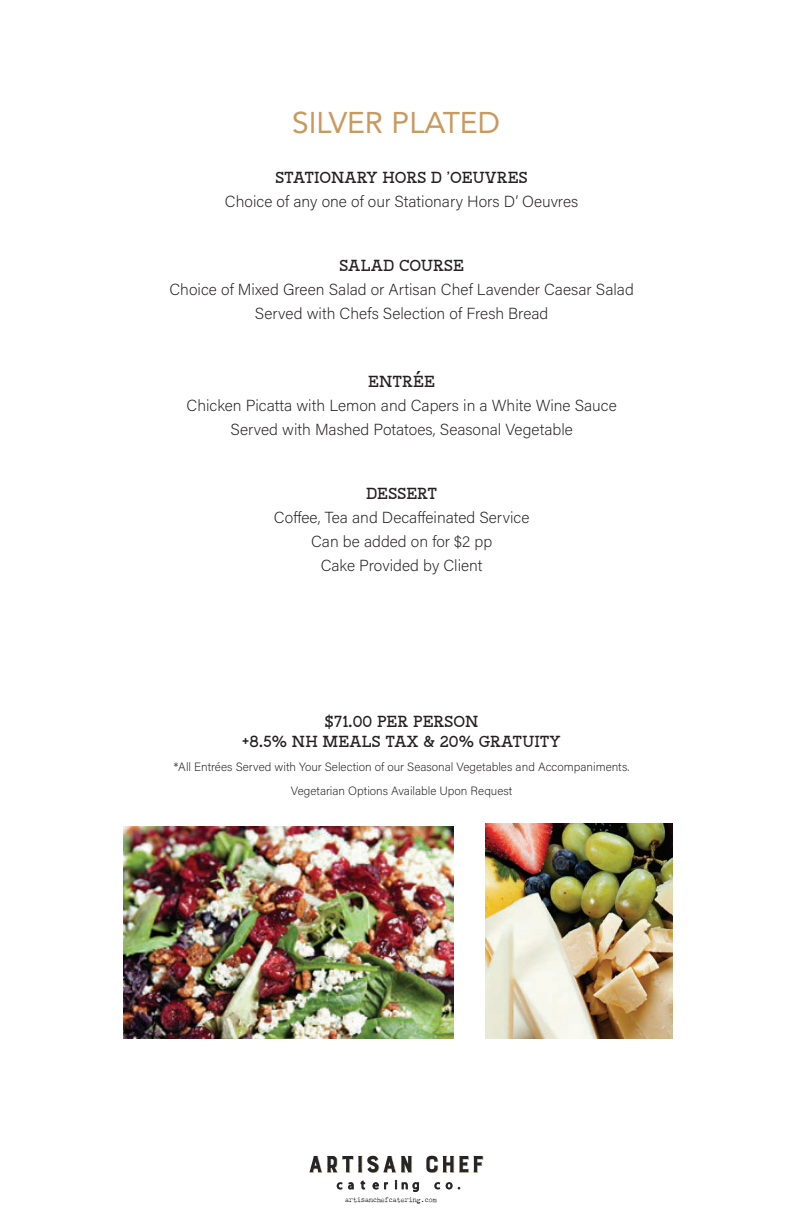
<style>
.page{position:relative;width:792px;height:1224px;background:#fff}
.page>*{position:absolute;margin:0;border:0;box-sizing:border-box;transform-origin:0 0}
.Header1{font:30px "Avenir";color:#ca995e}
.t1{font:200 16px "Acumin Pro";color:#231f20}
.SubHead_1{font:16px "Neilvard Four";letter-spacing:-.01em;color:#231f20}
.t2{font:12.6px "Myriad Pro";letter-spacing:.415em;color:#242524}
.t3{font:12.6px "Myriad Pro";letter-spacing:.45em;color:#242524}
.t4{font:200 12px "Acumin Pro";color:#231f20}
.t5{font:6.6px "Chandler 42";color:#242524}
</style>
<div class="page">
<img style="left:124px;top:826px;width:330px;height:212px">
<img style="left:486px;top:824px;width:187px;height:214px">
<svg style="left:309px;top:1156px;width:104px;height:17px"></svg>
<svg style="left:426px;top:1156px;width:58px;height:17px"></svg>
<p class="Header1" style="left:292px;top:99px;width:209px">SILVER PLATED</p>
<p class="SubHead_1" style="left:276px;top:165px;width:254px">STATIONARY HORS D ’OEUVRES</p>
<p class="t1" style="left:225px;top:190px;width:355px">Choice of any one of our Stationary Hors D’ Oeuvres</p>
<p class="SubHead_1" style="left:339px;top:253px;width:126px">SALAD COURSE</p>
<p class="t1" style="left:169px;top:278px;width:466px">Choice of Mixed Green Salad or Artisan Chef Lavender Caesar Salad</p>
<p class="t1" style="left:255px;top:302px;width:295px">Served with Chefs Selection of Fresh Bread</p>
<p class="SubHead_1" style="left:368px;top:369px;width:68px">ENTRÉE</p>
<p class="t1" style="left:187px;top:394px;width:432px">Chicken Picatta with Lemon and Capers in a White Wine Sauce</p>
<p class="t1" style="left:231px;top:418px;width:344px">Served with Mashed Potatoes, Seasonal Vegetable</p>
<p class="SubHead_1" style="left:366px;top:481px;width:73px">DESSERT</p>
<p class="t1" style="left:274px;top:506px;width:257px">Coffee, Tea and Decaffeinated Service</p>
<p class="t1" style="left:311px;top:530px;width:183px">Can be added on for $2 pp</p>
<p class="t1" style="left:321px;top:554px;width:163px">Cake Provided by Client</p>
<p class="SubHead_1" style="left:325px;top:709px;width:155px">$71.00 PER PERSON</p>
<p class="SubHead_1" style="left:242px;top:729px;width:320px">+8.5% NH MEALS TAX &amp; 20% GRATUITY</p>
<p class="t4" style="left:174px;top:758px;width:457px">*All Entrées Served with Your Selection of our Seasonal Vegetables and Accompaniments.</p>
<p class="t4" style="left:291px;top:782px;width:223px">Vegetarian Options Available Upon Request</p>
<p class="t2" style="left:337px;top:1177px;width:84px">cat ering</p>
<p class="t3" style="left:434px;top:1177px;width:27px">co.</p>
<p class="t5" style="left:345px;top:1195px;width:93px">artisanchefcatering.com</p>
</div>
